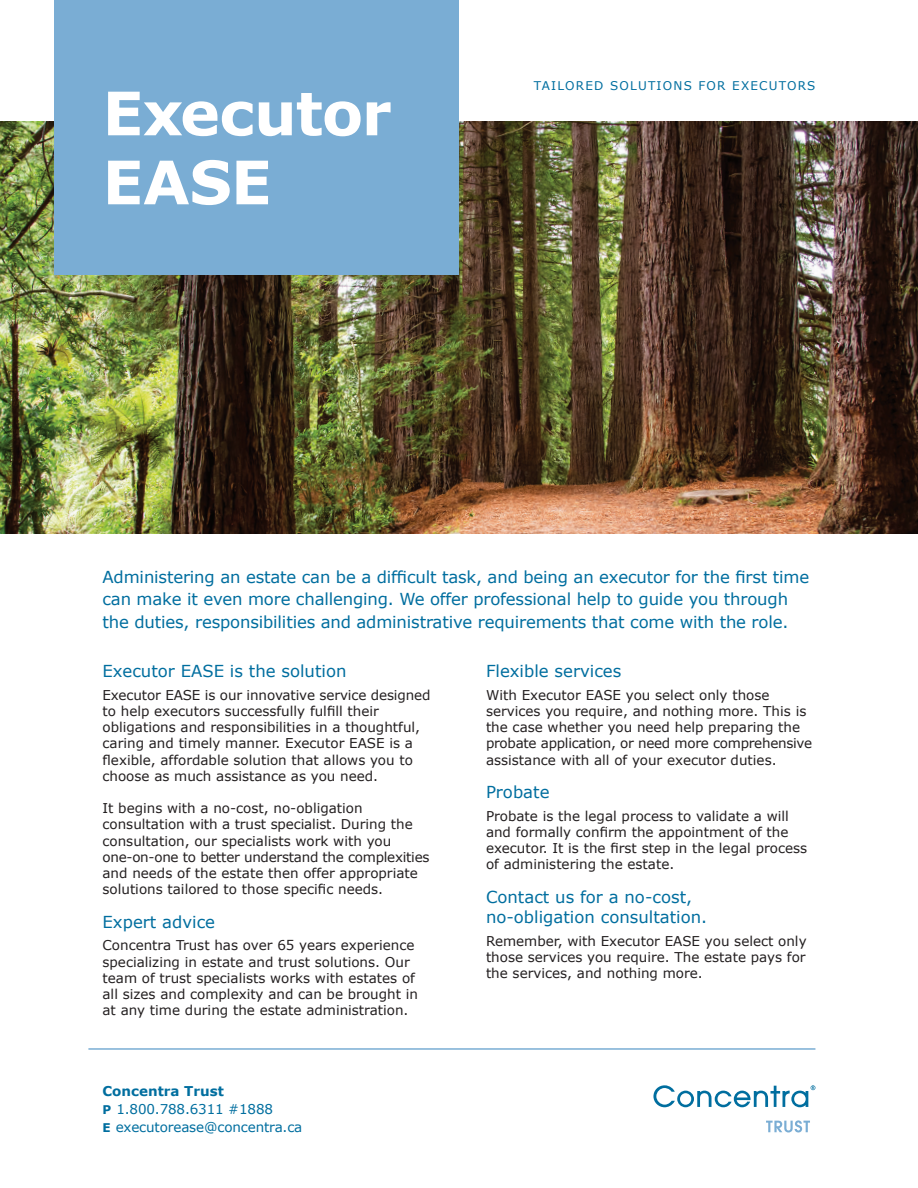
<style>
.page{position:relative;width:918px;height:1188px;background:#fff}
.page>*{position:absolute;margin:0;border:0;box-sizing:border-box;transform-origin:0 0}
.t1{font:700 60px/69px "Verdana";letter-spacing:-.015em;color:#fff}
.t2{font:16.5px/22.5px "Verdana";letter-spacing:-.01em;color:#006e9f}
.t3{font:13.5px/16.2px "Verdana";color:#231f20}
.t4{font:13.5px "Verdana";letter-spacing:-.01em;color:#006e9f}
.t5{font:700 13.5px "Verdana";color:#006e9f}
.t6{font:12px "Verdana";letter-spacing:.1em;color:#006e9f}
.s1{font-weight:700;font-size:12px}
</style>
<div class="page">
<hr style="left:88px;top:1048px;width:727px;height:2px;background:#7aadd4">
<img style="left:0;top:122px;width:918px;height:412px">
<div style="left:54px;top:0;width:404px;height:274px;background:#7aadd4"></div>
<svg style="left:653px;top:1085px;width:162px;height:22px"></svg>
<svg style="left:766px;top:1120px;width:44px;height:12px"></svg>
<h1 class="t1" style="left:103px;top:79px;width:291px">Executor<br>EASE</h1>
<p class="t6" style="left:534px;top:78px;width:283px">TAILORED SOLUTIONS FOR EXECUTORS</p>
<p class="t2" style="left:103px;top:566px;width:708px">Administering an estate can be a difficult task, and being an executor for the first time can make it even more challenging. We offer professional help to guide you through the duties, responsibilities and administrative requirements that come with the role.</p>
<h2 class="t2" style="left:103px;top:660px;width:245px">Executor EASE is the solution</h2>
<p class="t3" style="left:103px;top:687px;width:329px">Executor EASE is our innovative service designed to help executors successfully fulfill their obligations and responsibilities in a thoughtful, caring and timely manner. Executor EASE is a flexible, affordable solution that allows you to choose as much assistance as you need.</p>
<p class="t3" style="left:103px;top:800px;width:328px">It begins with a no-cost, no-obligation consultation with a trust specialist. During the consultation, our specialists work with you one-on-one to better understand the complexities and needs of the estate then offer appropriate solutions tailored to those specific needs.</p>
<h2 class="t2" style="left:103px;top:911px;width:114px">Expert advice</h2>
<p class="t3" style="left:103px;top:938px;width:317px">Concentra Trust has over 65 years experience specializing in estate and trust solutions. Our team of trust specialists works with estates of all sizes and complexity and can be brought in at any time during the estate administration.</p>
<h2 class="t2" style="left:486px;top:660px;width:137px">Flexible services</h2>
<p class="t3" style="left:486px;top:687px;width:328px">With Executor EASE you select only those services you require, and nothing more. This is the case whether you need help preparing the probate application, or need more comprehensive assistance with all of your executor duties.</p>
<h2 class="t2" style="left:486px;top:781px;width:65px">Probate</h2>
<p class="t3" style="left:486px;top:808px;width:323px">Probate is the legal process to validate a will and formally confirm the appointment of the executor. It is the first step in the legal process of administering the estate.</p>
<h2 class="t2" style="left:486px;top:887px;width:223px;line-height:19.8px">Contact us for a no-cost, no-obligation consultation.</h2>
<p class="t3" style="left:486px;top:933px;width:322px;text-align:justify">Remember, with Executor EASE you select only those services you require. The estate pays for the services, and nothing more.</p>
<p class="t5" style="left:103px;top:1082px;width:123px">Concentra Trust</p>
<p class="t4" style="left:103px;top:1101px;width:172px"><span class="s1">P</span> 1.800.788.6311 #1888</p>
<p class="t4" style="left:103px;top:1119px;width:201px"><span class="s1">E</span> executorease@concentra.ca</p>
</div>
